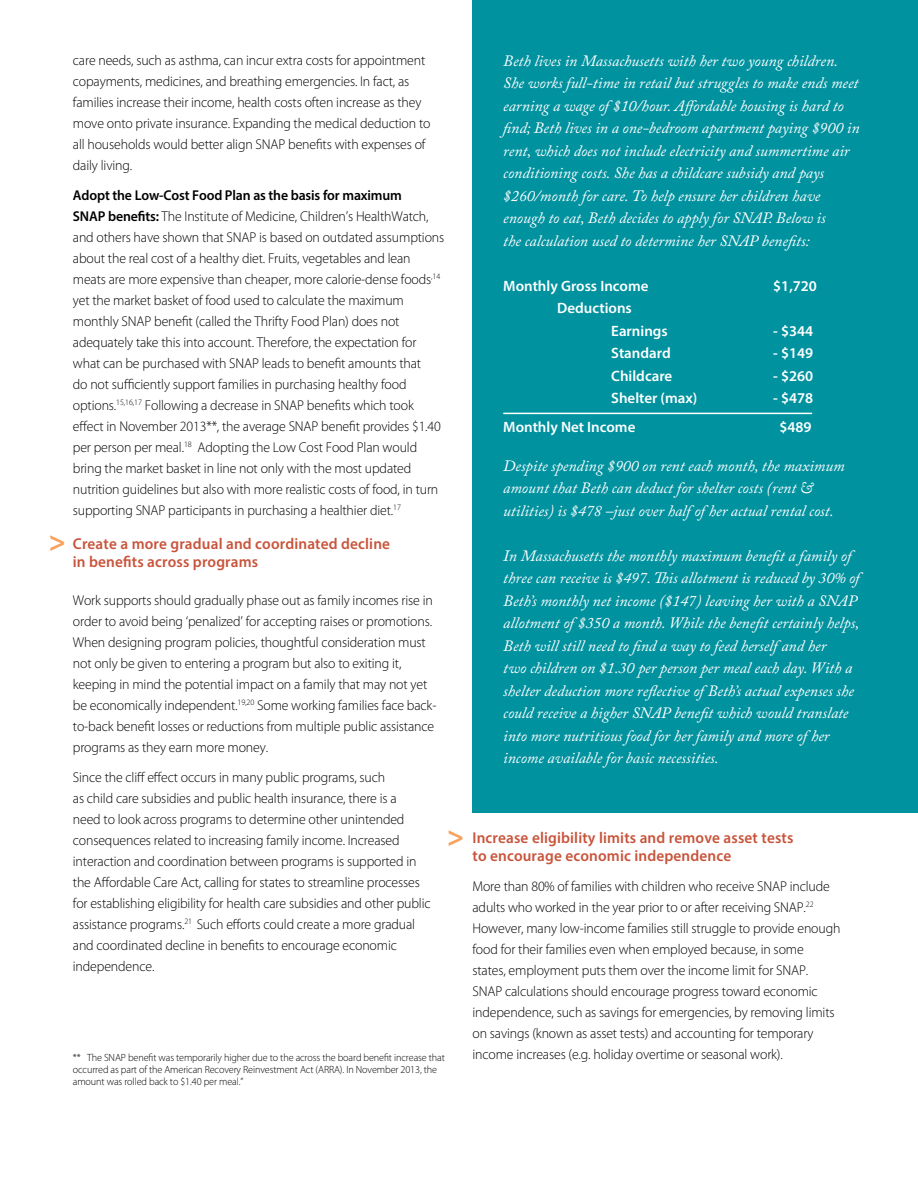
<style>
.page{position:relative;width:918px;height:1188px;background:#fff}
.page>*{position:absolute;margin:0;border:0;box-sizing:border-box;transform-origin:0 0}
.t1{font:700 29.4px "Myriad Pro";color:#f9a25e}
.t2{font:italic 15.75px/22.5px "Adobe Caslon Pro";color:#fff}
.t3{font:600 15.75px/18px "Myriad Pro";letter-spacing:.01em;color:#c8543b}
.t4{font:600 15px/22.5px "Myriad Pro";color:#fff}
.t5{font:300 14.25px/21px "Myriad Pro";letter-spacing:-.01em;color:#000}
.t6{font:300 10.5px/12px "Myriad Pro";letter-spacing:-.01em;color:#000}
.s1{font-weight:600}
</style>
<div class="page">
<div style="left:472px;top:0;width:446px;height:813px;background:#00929f"></div>
<hr style="left:503px;top:413px;width:309px;height:1px;background:#fff">
<h1 class="t1" style="left:49px;top:522px;width:18px">&gt;</h1>
<p class="t5" style="left:73px;top:49px;width:359px">care needs, such as asthma, can incur extra costs for appointment copayments, medicines, and breathing emergencies. In fact, as families increase their income, health costs often increase as they move onto private insurance. Expanding the medical deduction to all households would better align SNAP benefits with expenses of daily living.</p>
<p class="t5" style="left:73px;top:184px;width:373px"><span class="s1">Adopt the Low-Cost Food Plan as the basis for maximum<br>SNAP benefits:</span> The Institute of Medicine, Children’s HealthWatch, and others have shown that SNAP is based on outdated assumptions about the real cost of a healthy diet. Fruits, vegetables and lean meats are more expensive than cheaper, more calorie-dense foods<sup>,14 </sup>yet the market basket of food used to calculate the maximum monthly SNAP benefit (called the Thrifty Food Plan) does not adequately take this into account. Therefore, the expectation for what can be purchased with SNAP leads to benefit amounts that<br>do not sufficiently support families in purchasing healthy food options.<sup>15,16,17</sup> Following a decrease in SNAP benefits which took effect in November 2013**, the average SNAP benefit provides $1.40 per person per meal.<sup>18</sup> Adopting the Low Cost Food Plan would bring the market basket in line not only with the most updated nutrition guidelines but also with more realistic costs of food, in turn supporting SNAP participants in purchasing a healthier diet.<sup>17</sup></p>
<p class="t3" style="left:73px;top:535px;width:319px">Create a more gradual and coordinated decline in benefits across programs</p>
<p class="t5" style="left:73px;top:589px;width:365px">Work supports should gradually phase out as family incomes rise in order to avoid being ‘penalized’ for accepting raises or promotions.<br>When designing program policies, thoughtful consideration must not only be given to entering a program but also to exiting it, keeping in mind the potential impact on a family that may not yet be economically independent.<sup>19,20</sup> Some working families face back&shy;to-back benefit losses or reductions from multiple public assistance programs as they earn more money.</p>
<p class="t5" style="left:73px;top:766px;width:359px">Since the cliff effect occurs in many public programs, such<br>as child care subsidies and public health insurance, there is a<br>need to look across programs to determine other unintended consequences related to increasing family income. Increased interaction and coordination between programs is supported in the Affordable Care Act, calling for states to streamline processes for establishing eligibility for health care subsidies and other public assistance programs.<sup>21</sup> Such efforts could create a more gradual and coordinated decline in benefits to encourage economic independence.</p>
<h1 class="t1" style="left:447px;top:817px;width:18px">&gt;</h1>
<p class="t6" style="left:73px;top:1051px;width:374px">** The SNAP benefit was temporarily higher due to the across the board benefit increase that occurred as part of the American Recovery Reinvestment Act (ARRA). In November 2013, the amount was rolled back to $1.40 per meal.”</p>
<p class="t2" style="left:503px;top:49px;width:358px">Beth lives in Massachusetts with her two young children.<br>She works full-time in retail but struggles to make ends meet earning a wage of $10/hour. Affordable housing is hard to find; Beth lives in a one-bedroom apartment paying $900 in rent, which does not include electricity and summertime air conditioning costs. She has a childcare subsidy and pays $260/month for care. To help ensure her children have enough to eat, Beth decides to apply for SNAP. Below is<br>the calculation used to determine her SNAP benefits:</p>
<p class="t4" style="left:503px;top:274px;width:147px">Monthly Gross Income</p>
<p class="t4" style="left:773px;top:274px;width:45px">$1,720</p>
<p class="t4" style="left:611px;top:296px;width:58px;text-indent:-54px">Deductions<br>Earnings</p>
<p class="t4" style="left:773px;top:319px;width:41px">- $344</p>
<p class="t4" style="left:611px;top:341px;width:61px">Standard</p>
<p class="t4" style="left:773px;top:341px;width:41px">- $149</p>
<p class="t4" style="left:611px;top:364px;width:63px">Childcare</p>
<p class="t4" style="left:773px;top:364px;width:41px">- $260</p>
<p class="t4" style="left:611px;top:386px;width:88px">Shelter (max)</p>
<p class="t4" style="left:773px;top:386px;width:41px">- $478</p>
<p class="t4" style="left:503px;top:415px;width:134px">Monthly Net Income</p>
<p class="t4" style="left:779px;top:415px;width:34px">$489</p>
<p class="t2" style="left:503px;top:454px;width:343px">Despite spending $900 on rent each month, the maximum amount that Beth can deduct for shelter costs (rent &amp; utilities) is $478 –just over half of her actual rental cost.</p>
<p class="t2" style="left:503px;top:544px;width:358px">In Massachusetts the monthly maximum benefit a family of three can receive is $497. This allotment is reduced by 30% of Beth’s monthly net income ($147) leaving her with a SNAP allotment of $350 a month. While the benefit certainly helps, Beth will still need to find a way to feed herself and her<br>two children on $1.30 per person per meal each day. With a shelter deduction more reflective of Beth’s actual expenses she could receive a higher SNAP benefit which would translate into more nutritious food for her family and more of her income available for basic necessities.</p>
<p class="t3" style="left:472px;top:828px;width:322px">Increase eligibility limits and remove asset tests to encourage economic independence</p>
<p class="t5" style="left:472px;top:875px;width:369px">More than 80% of families with children who receive SNAP include adults who worked in the year prior to or after receiving SNAP.<sup>22<br></sup>However, many low-income families still struggle to provide enough food for their families even when employed because, in some states, employment puts them over the income limit for SNAP.<br>SNAP calculations should encourage progress toward economic independence, such as savings for emergencies, by removing limits on savings (known as asset tests) and accounting for temporary income increases (e.g. holiday overtime or seasonal work).</p>
</div>
